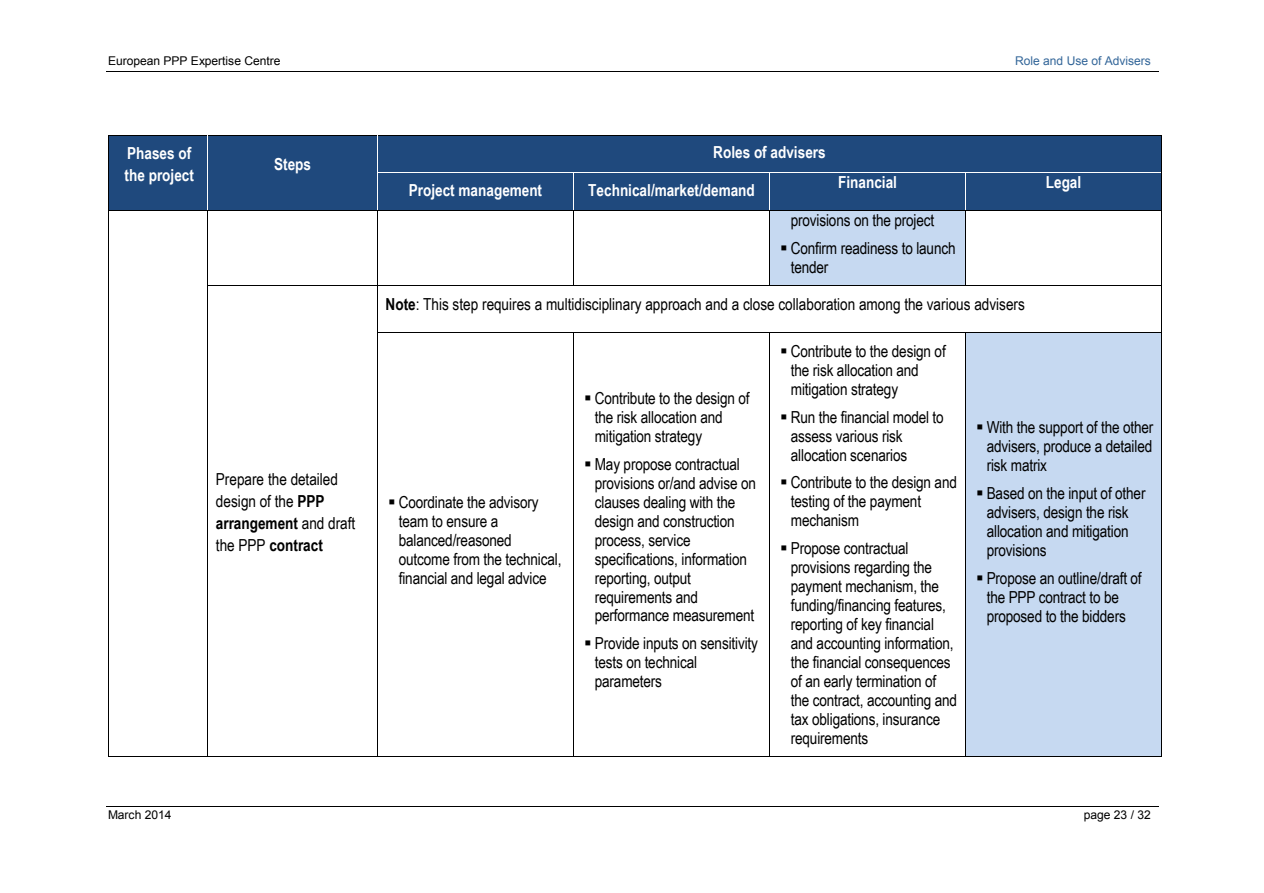
<style>
.page{position:relative;width:1264px;height:893px;background:#fff}
.page>*{position:absolute;margin:0;border:0;box-sizing:border-box;transform-origin:0 0}
.t1{font:16.5px/18.9px "Arial Narrow";letter-spacing:-.01em;color:#000}
.t2{font:700 16.5px/21.9px "Arial Narrow";color:#fff}
.t3{font:12px "Arial";letter-spacing:-.005em;color:#000}
.t4{font:12px "Arial";letter-spacing:-.005em;color:#369}
.s1{font-weight:700}
</style>
<div class="page">
<hr style="left:106px;top:71px;width:1051px;height:1px;background:#000">
<hr style="left:106px;top:806px;width:1051px;height:1px;background:#000">
<div style="left:108px;top:136px;width:99px;height:7px;background:#1f497d"></div>
<div style="left:108px;top:143px;width:8px;height:59px;background:#1f497d"></div>
<div style="left:200px;top:143px;width:7px;height:59px;background:#1f497d"></div>
<div style="left:108px;top:202px;width:99px;height:8px;background:#1f497d"></div>
<div style="left:116px;top:143px;width:84px;height:22px;background:#1f497d"></div>
<div style="left:116px;top:165px;width:84px;height:37px;background:#1f497d"></div>
<div style="left:208px;top:136px;width:169px;height:18px;background:#1f497d"></div>
<div style="left:208px;top:154px;width:8px;height:37px;background:#1f497d"></div>
<div style="left:369px;top:154px;width:8px;height:37px;background:#1f497d"></div>
<div style="left:208px;top:191px;width:169px;height:19px;background:#1f497d"></div>
<div style="left:216px;top:154px;width:153px;height:37px;background:#1f497d"></div>
<div style="left:378px;top:136px;width:7px;height:36px;background:#1f497d"></div>
<div style="left:1152px;top:136px;width:8px;height:36px;background:#1f497d"></div>
<div style="left:385px;top:136px;width:767px;height:36px;background:#1f497d"></div>
<hr style="left:108px;top:135px;width:99px;height:1px;background:#000">
<hr style="left:208px;top:135px;width:169px;height:1px;background:#000">
<hr style="left:378px;top:135px;width:782px;height:1px;background:#000">
<hr style="left:108px;top:136px;width:1px;height:36px;background:#000">
<hr style="left:1160px;top:136px;width:1px;height:36px;background:#000">
<div style="left:378px;top:173px;width:7px;height:37px;background:#1f497d"></div>
<div style="left:565px;top:173px;width:8px;height:37px;background:#1f497d"></div>
<div style="left:385px;top:173px;width:180px;height:37px;background:#1f497d"></div>
<div style="left:573px;top:173px;width:8px;height:37px;background:#1f497d"></div>
<div style="left:761px;top:173px;width:8px;height:37px;background:#1f497d"></div>
<div style="left:581px;top:173px;width:180px;height:37px;background:#1f497d"></div>
<div style="left:769px;top:173px;width:8px;height:37px;background:#1f497d"></div>
<div style="left:957px;top:173px;width:7px;height:37px;background:#1f497d"></div>
<div style="left:777px;top:173px;width:180px;height:37px;background:#1f497d"></div>
<div style="left:965px;top:173px;width:8px;height:37px;background:#1f497d"></div>
<div style="left:1152px;top:173px;width:8px;height:37px;background:#1f497d"></div>
<div style="left:973px;top:173px;width:179px;height:37px;background:#1f497d"></div>
<hr style="left:108px;top:173px;width:1px;height:37px;background:#000">
<hr style="left:573px;top:173px;width:1px;height:37px;background:#fff">
<hr style="left:769px;top:173px;width:1px;height:37px;background:#fff">
<hr style="left:1160px;top:173px;width:1px;height:37px;background:#000">
<div style="left:769px;top:211px;width:8px;height:74px;background:#c6d9f1"></div>
<div style="left:957px;top:211px;width:7px;height:74px;background:#c6d9f1"></div>
<div style="left:777px;top:211px;width:180px;height:27px;background:#c6d9f1"></div>
<div style="left:777px;top:238px;width:180px;height:19px;background:#c6d9f1"></div>
<div style="left:777px;top:257px;width:180px;height:28px;background:#c6d9f1"></div>
<hr style="left:108px;top:210px;width:99px;height:1px;background:#000">
<hr style="left:208px;top:210px;width:169px;height:1px;background:#000">
<hr style="left:378px;top:210px;width:195px;height:1px;background:#000">
<hr style="left:573px;top:210px;width:196px;height:1px;background:#000">
<hr style="left:769px;top:210px;width:195px;height:1px;background:#000">
<hr style="left:965px;top:210px;width:195px;height:1px;background:#000">
<hr style="left:108px;top:211px;width:1px;height:74px;background:#000">
<hr style="left:207px;top:211px;width:1px;height:74px;background:#000">
<hr style="left:377px;top:211px;width:1px;height:74px;background:#000">
<hr style="left:573px;top:211px;width:1px;height:74px;background:#000">
<hr style="left:769px;top:211px;width:1px;height:74px;background:#000">
<hr style="left:964px;top:211px;width:1px;height:74px;background:#000">
<hr style="left:1160px;top:211px;width:1px;height:74px;background:#000">
<hr style="left:208px;top:285px;width:169px;height:1px;background:#000">
<hr style="left:378px;top:285px;width:195px;height:1px;background:#000">
<hr style="left:573px;top:285px;width:196px;height:1px;background:#000">
<hr style="left:769px;top:285px;width:195px;height:1px;background:#000">
<hr style="left:965px;top:285px;width:195px;height:1px;background:#000">
<hr style="left:108px;top:286px;width:1px;height:46px;background:#000">
<hr style="left:207px;top:286px;width:1px;height:46px;background:#000">
<hr style="left:377px;top:286px;width:1px;height:46px;background:#000">
<hr style="left:1160px;top:286px;width:1px;height:46px;background:#000">
<div style="left:965px;top:333px;width:195px;height:85px;background:#c6d9f1"></div>
<div style="left:965px;top:418px;width:8px;height:253px;background:#c6d9f1"></div>
<div style="left:1152px;top:418px;width:8px;height:253px;background:#c6d9f1"></div>
<div style="left:965px;top:671px;width:195px;height:85px;background:#c6d9f1"></div>
<div style="left:973px;top:418px;width:179px;height:19px;background:#c6d9f1"></div>
<div style="left:973px;top:437px;width:179px;height:19px;background:#c6d9f1"></div>
<div style="left:973px;top:456px;width:179px;height:28px;background:#c6d9f1"></div>
<div style="left:973px;top:484px;width:179px;height:19px;background:#c6d9f1"></div>
<div style="left:973px;top:503px;width:179px;height:19px;background:#c6d9f1"></div>
<div style="left:973px;top:522px;width:179px;height:19px;background:#c6d9f1"></div>
<div style="left:973px;top:541px;width:179px;height:27px;background:#c6d9f1"></div>
<div style="left:973px;top:568px;width:179px;height:19px;background:#c6d9f1"></div>
<div style="left:973px;top:587px;width:179px;height:19px;background:#c6d9f1"></div>
<div style="left:973px;top:606px;width:179px;height:28px;background:#c6d9f1"></div>
<div style="left:973px;top:634px;width:179px;height:37px;background:#c6d9f1"></div>
<hr style="left:378px;top:332px;width:195px;height:1px;background:#000">
<hr style="left:573px;top:332px;width:196px;height:1px;background:#000">
<hr style="left:769px;top:332px;width:195px;height:1px;background:#000">
<hr style="left:965px;top:332px;width:195px;height:1px;background:#000">
<hr style="left:108px;top:333px;width:1px;height:423px;background:#000">
<hr style="left:108px;top:756px;width:99px;height:1px;background:#000">
<hr style="left:207px;top:333px;width:1px;height:423px;background:#000">
<hr style="left:208px;top:756px;width:169px;height:1px;background:#000">
<hr style="left:377px;top:333px;width:1px;height:423px;background:#000">
<hr style="left:378px;top:756px;width:195px;height:1px;background:#000">
<hr style="left:573px;top:333px;width:1px;height:423px;background:#000">
<hr style="left:573px;top:756px;width:196px;height:1px;background:#000">
<hr style="left:769px;top:333px;width:1px;height:423px;background:#000">
<hr style="left:769px;top:756px;width:195px;height:1px;background:#000">
<hr style="left:964px;top:333px;width:1px;height:423px;background:#000">
<hr style="left:965px;top:756px;width:195px;height:1px;background:#000">
<hr style="left:1160px;top:333px;width:1px;height:423px;background:#000">
<p class="t3" style="left:108px;top:53px;width:174px">European PPP Expertise Centre</p>
<p class="t4" style="left:1014px;top:53px;width:137px">Role and Use of Advisers</p>
<p class="t2" style="left:125px;top:141px;width:71px">Phases of the project</p>
<p class="t2" style="left:274px;top:152px;width:38px">Steps</p>
<p class="t1" style="left:216px;top:468px;width:141px;line-height:21.9px">Prepare the detailed design of the <span class="s1">PPP arrangement</span> and draft the PPP <span class="s1">contract</span></p>
<p class="t2" style="left:713px;top:141px;width:114px">Roles of advisers</p>
<p class="t2" style="left:409px;top:178px;width:135px">Project management</p>
<p class="t2" style="left:588px;top:178px;width:168px">Technical/market/demand</p>
<p class="t2" style="left:838px;top:171px;width:60px">Financial</p>
<p class="t2" style="left:1045px;top:171px;width:37px">Legal</p>
<p class="t1" style="left:790px;top:210px;width:145px">provisions on the project</p>
<p class="t1" style="left:790px;top:238px;width:166px;text-indent:-11px">▪ Confirm readiness to launch tender</p>
<p class="t1" style="left:385px;top:295px;width:640px"><span class="s1">Note</span>: This step requires a multidisciplinary approach and a close collaboration among the various advisers</p>
<p class="t1" style="left:399px;top:492px;width:164px;text-indent:-11px">▪ Coordinate the advisory team to ensure a balanced/reasoned outcome from the technical, financial and legal advice</p>
<p class="t1" style="left:594px;top:388px;width:156px;text-indent:-11px">▪ Contribute to the design of the risk allocation and mitigation strategy</p>
<p class="t1" style="left:594px;top:454px;width:163px;text-indent:-11px">▪ May propose contractual provisions or/and advise on clauses dealing with the design and construction process, service specifications, information reporting, output requirements and performance measurement</p>
<p class="t1" style="left:594px;top:633px;width:165px;text-indent:-11px">▪ Provide inputs on sensitivity tests on technical parameters</p>
<p class="t1" style="left:790px;top:341px;width:156px;text-indent:-11px">▪ Contribute to the design of the risk allocation and mitigation strategy</p>
<p class="t1" style="left:790px;top:407px;width:154px;text-indent:-11px">▪ Run the financial model to assess various risk allocation scenarios</p>
<p class="t1" style="left:790px;top:473px;width:167px;text-indent:-11px">▪ Contribute to the design and testing of the payment mechanism</p>
<p class="t1" style="left:790px;top:538px;width:168px;text-indent:-11px">▪ Propose contractual provisions regarding the payment mechanism, the funding/financing features, reporting of key financial and accounting information, the financial consequences of an early termination of the contract, accounting and tax obligations, insurance requirements</p>
<p class="t1" style="left:986px;top:417px;width:168px;text-align:justify;text-indent:-11px">▪ With the support of the other advisers, produce a detailed risk matrix</p>
<p class="t1" style="left:986px;top:483px;width:160px;text-indent:-11px">▪ Based on the input of other advisers, design the risk allocation and mitigation provisions</p>
<p class="t1" style="left:986px;top:568px;width:156px;text-indent:-11px">▪ Propose an outline/draft of the PPP contract to be proposed to the bidders</p>
<p class="t3" style="left:108px;top:807px;width:65px">March 2014</p>
<p class="t3" style="left:1083px;top:807px;width:69px">page 23 / 32</p>
</div>
